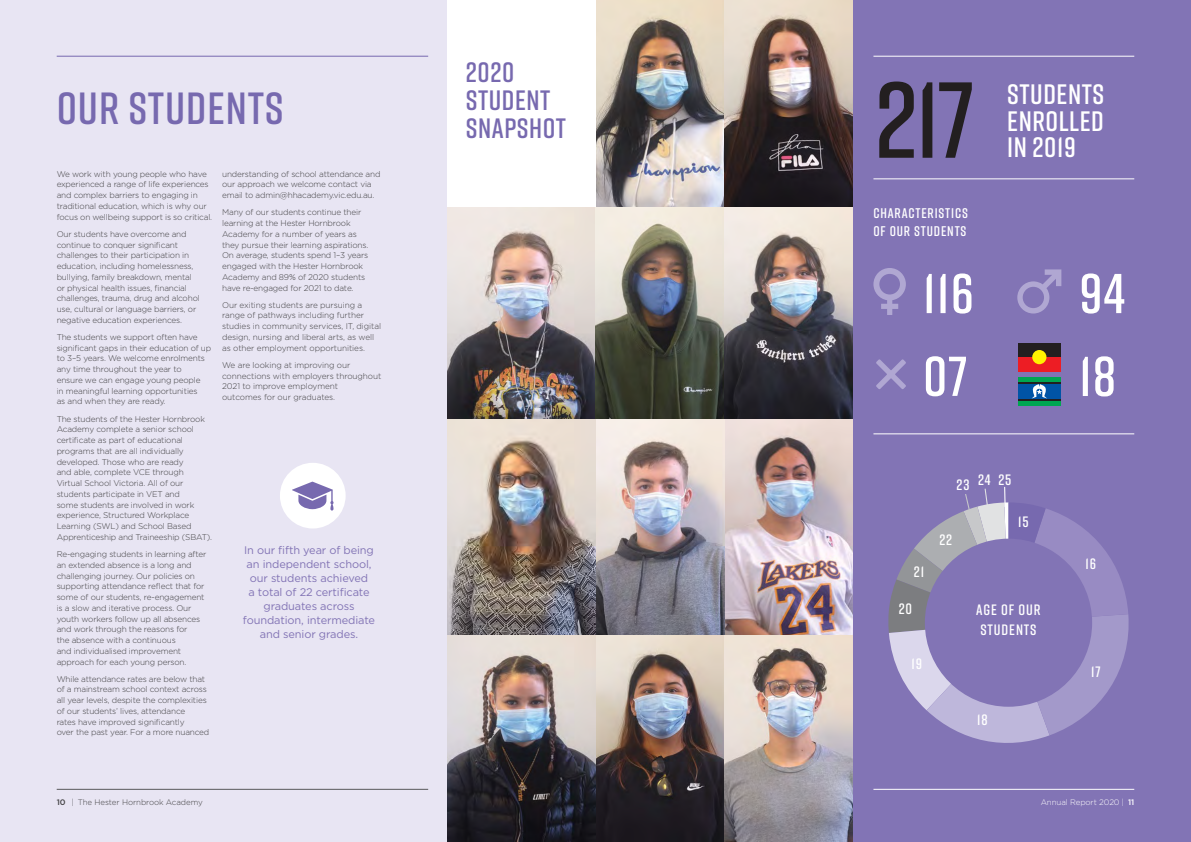
<style>
.page{position:relative;width:1191px;height:842px;background:#e8e5f3}
.page>*{position:absolute;margin:0;border:0;box-sizing:border-box;transform-origin:0 0}
.t1{font:600 107.7px "Rift";color:#231f20}
.t2{font:600 56px "Rift";letter-spacing:.02em;color:#fff}
.Main_Heading{font:600 45px "Rift";letter-spacing:.02em;color:#7769af}
.t3{font:600 28.1px/26.7px "Rift";letter-spacing:.02em;color:#fff;text-align:justify}
.t4{font:600 28px/28px "Rift";letter-spacing:.02em;color:#7769af}
.t5{font:600 15.1px/19.4px "Rift";letter-spacing:.06em;color:#fff}
.t6{font:600 14px/18px "Rift";letter-spacing:.06em;color:#fff}
.t7{font:11px/14px "Gotham";letter-spacing:-.01em;color:#8274b5;text-align:center}
.Gotham_Body{font:300 8.2px/10.7px "Gotham";letter-spacing:-.02em;color:#414042}
.t8{font:300 8px "Gotham";letter-spacing:-.01em;color:#414042}
.t9{font:300 8px "Gotham";letter-spacing:-.01em;color:#fff}
.s1{font-weight:500}
</style>
<div class="page">
<div style="left:852px;top:0;width:339px;height:842px;background:#8274b5"></div>
<img style="left:447px;top:207px;width:148px;height:212px">
<img style="left:595px;top:207px;width:257px;height:212px">
<img style="left:447px;top:419px;width:405px;height:423px">
<img style="left:595px;top:0;width:257px;height:207px">
<div style="left:447px;top:0;width:148px;height:207px;background:#fff"></div>
<div style="left:280px;top:463px;width:66px;height:65px;background:#fff;border-radius:50%"></div>
<hr style="left:57px;top:56px;width:371px;height:1px;background:#7769af">
<hr style="left:873px;top:56px;width:261px;height:1px;background:#fff">
<hr style="left:873px;top:179px;width:261px;height:1px;background:#fff">
<hr style="left:873px;top:434px;width:261px;height:1px;background:#fff">
<hr style="left:873px;top:789px;width:261px;height:1px;background:#fff">
<svg style="left:873px;top:268px;width:33px;height:47px"></svg>
<svg style="left:1017px;top:269px;width:44px;height:44px"></svg>
<svg style="left:876px;top:359px;width:30px;height:30px"></svg>
<svg style="left:292px;top:482px;width:41px;height:29px"></svg>
<svg style="left:888px;top:486px;width:241px;height:257px"></svg>
<div style="left:1018px;top:377px;width:42px;height:29px;background:#00a651"></div>
<div style="left:1018px;top:383px;width:42px;height:17px;background:#0054a6"></div>
<hr style="left:1018px;top:399px;width:42px;height:1px;background:#231f20">
<hr style="left:1018px;top:382px;width:42px;height:1px;background:#231f20">
<svg style="left:1032px;top:384px;width:15px;height:14px"></svg>
<div style="left:1018px;top:343px;width:42px;height:14px;background:#231f20"></div>
<div style="left:1018px;top:357px;width:42px;height:14px;background:#ed1d24"></div>
<div style="left:1032px;top:350px;width:14px;height:14px;background:#fff200;border-radius:50%"></div>
<hr style="left:57px;top:789px;width:371px;height:1px;background:#58595b">
<p class="Main_Heading" style="left:57px;top:76px;width:228px">OUR STUDENTS</p>
<p class="Gotham_Body" style="left:57px;top:168px;width:157px">We work with young people who have experienced a range of life experiences and complex barriers to engaging in traditional education, which is why our focus on wellbeing support is so critical.</p>
<p class="Gotham_Body" style="left:57px;top:228px;width:145px">Our students have overcome and continue to conquer significant challenges to their participation in education, including homelessness, bullying, family breakdown, mental or physical health issues, financial challenges, trauma, drug and alcohol use, cultural or language barriers, or negative education experiences.</p>
<p class="Gotham_Body" style="left:57px;top:331px;width:156px">The students we support often have significant gaps in their education of up to 3–5 years. We welcome enrolments any time throughout the year to<br>ensure we can engage young people<br>in meaningful learning opportunities<br>as and when they are ready.</p>
<p class="Gotham_Body" style="left:57px;top:413px;width:157px">The students of the Hester Hornbrook Academy complete a senior school certificate as part of educational programs that are all individually developed. Those who are ready<br>and able, complete VCE through<br>Virtual School Victoria. All of our students participate in VET and<br>some students are involved in work experience, Structured Workplace Learning (SWL) and School Based Apprenticeship and Traineeship (SBAT).</p>
<p class="Gotham_Body" style="left:57px;top:548px;width:151px">Re-engaging students in learning after an extended absence is a long and challenging journey. Our policies on supporting attendance reflect that for some of our students, re-engagement is a slow and iterative process. Our youth workers follow up all absences and work through the reasons for<br>the absence with a continuous<br>and individualised improvement approach for each young person.</p>
<p class="Gotham_Body" style="left:57px;top:673px;width:154px">While attendance rates are below that of a mainstream school context across all year levels, despite the complexities of our students’ lives, attendance<br>rates have improved significantly<br>over the past year. For a more nuanced</p>
<p class="Gotham_Body" style="left:222px;top:168px;width:160px">understanding of school attendance and our approach we welcome contact via email to admin@hhacademy.vic.edu.au.</p>
<p class="Gotham_Body" style="left:222px;top:207px;width:148px">Many of our students continue their learning at the Hester Hornbrook Academy for a number of years as they pursue their learning aspirations.<br>On average, students spend 1–3 years engaged with the Hester Hornbrook Academy and 89% of 2020 students have re-engaged for 2021 to date.</p>
<p class="Gotham_Body" style="left:222px;top:299px;width:161px">Our exiting students are pursuing a range of pathways including further studies in community services, IT, digital design, nursing and liberal arts, as well as other employment opportunities.</p>
<p class="Gotham_Body" style="left:222px;top:359px;width:161px">We are looking at improving our connections with employers throughout<br>2021 to improve employment<br>outcomes for our graduates.</p>
<p class="t7" style="left:243px;top:543px;width:134px">In our fifth year of being an independent school, our students achieved<br>a total of 22 certificate graduates across foundation, intermediate and senior grades.</p>
<p class="t4" style="left:466px;top:58px;width:50px">2020</p>
<p class="t4" style="left:466px;top:86px;width:102px">STUDENT<br>SNAPSHOT</p>
<p class="t1" style="left:875px;top:43px;width:101px">217</p>
<p class="t6" style="left:873px;top:203px;width:96px">CHARACTERISTICS<br>OF OUR STUDENTS</p>
<p class="t2" style="left:923px;top:254px;width:53px">116</p>
<p class="t2" style="left:923px;top:336px;width:46px">07</p>
<p class="t3" style="left:1007px;top:80px;width:98px">STUDENTS ENROLLED IN 2019</p>
<p class="t2" style="left:1079px;top:254px;width:47px">94</p>
<p class="t2" style="left:1079px;top:337px;width:38px">18</p>
<p class="t5" style="left:914px;top:562px;width:12px">21</p>
<p class="t5" style="left:898px;top:599px;width:15px">20</p>
<p class="t5" style="left:911px;top:653px;width:12px">19</p>
<p class="t5" style="left:956px;top:475px;width:14px">23</p>
<p class="t5" style="left:978px;top:470px;width:14px">24</p>
<p class="t5" style="left:998px;top:470px;width:15px">25</p>
<p class="t5" style="left:939px;top:530px;width:14px">22</p>
<p class="t5" style="left:1018px;top:511px;width:12px">15</p>
<p class="t5" style="left:976px;top:600px;width:66px">AGE OF OUR<br>STUDENTS</p>
<p class="t5" style="left:977px;top:710px;width:12px">18</p>
<p class="t5" style="left:1085px;top:554px;width:12px">16</p>
<p class="t5" style="left:1091px;top:662px;width:11px">17</p>
<p class="t8" style="left:57px;top:797px;width:148px"><span class="s1">10</span> | The Hester Hornbrook Academy</p>
<p class="t9" style="left:1040px;top:797px;width:95px">Annual Report 2020 | <span class="s1">11</span></p>
</div>
